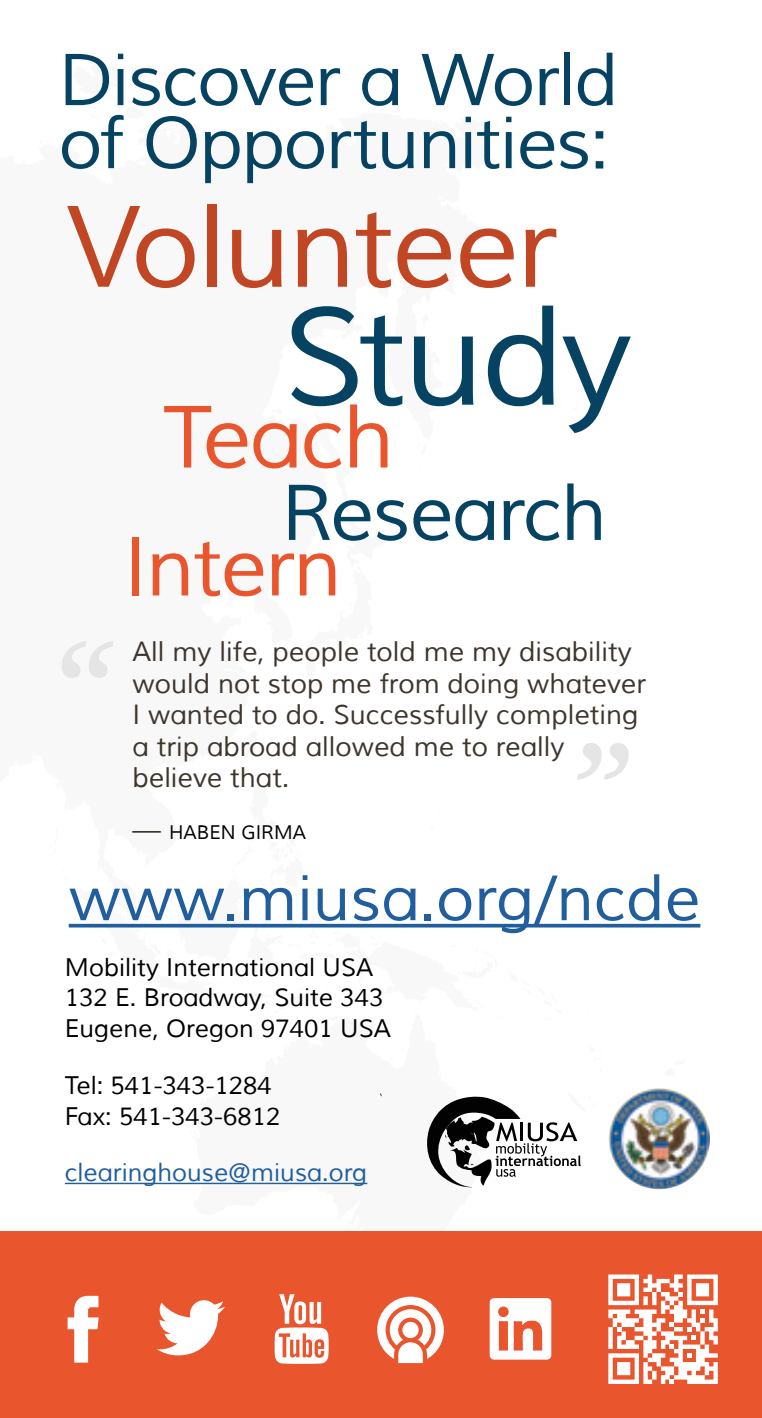
<style>
.page{position:relative;width:762px;height:1418px;background:#fff}
.page>*{position:absolute;margin:0;border:0;box-sizing:border-box;transform-origin:0 0}
.t1{font:135.9px "Muli";letter-spacing:-.02em;color:#064363}
.t2{font:113.4px "Muli";letter-spacing:-.02em;color:#c14624}
.t3{font:86.4px "Muli";letter-spacing:-.02em;color:#e9552d}
.t4{font:81.9px "Muli";letter-spacing:-.02em;color:#e9552d}
.t5{font:77.4px "Muli";letter-spacing:-.02em;color:#064363}
.t6{font:72px/63px "Muli";letter-spacing:-.02em;color:#064363}
.t7{font:63px "Muli";color:#215e9e}
.t8{font:27px/31.5px "Muli";color:#3e362d}
.t9{font:24.75px/29.2px "Muli";color:#000}
.t10{font:24.75px "Muli";color:#215e9e}
.t11{font:19.12px "Muli";color:#000101}
.s1{font-size:27px;color:#3e362d}
</style>
<div class="page">
<div style="left:0;top:1231px;width:761px;height:187px;background:#e9552d"></div>
<svg style="left:62px;top:641px;width:51px;height:37px"></svg>
<svg style="left:577px;top:743px;width:51px;height:37px"></svg>
<hr style="left:69px;top:924px;width:631px;height:3px;background:#215e9e">
<hr style="left:65px;top:1182px;width:302px;height:2px;background:#215e9e">
<svg style="left:427px;top:1096px;width:154px;height:91px"></svg>
<img style="left:608px;top:1088px;width:101px;height:101px;border-radius:51px">
<svg style="left:68px;top:1295px;width:31px;height:67px"></svg>
<svg style="left:157px;top:1300px;width:68px;height:55px"></svg>
<svg style="left:274px;top:1294px;width:54px;height:69px"></svg>
<svg style="left:377px;top:1296px;width:67px;height:67px"></svg>
<svg style="left:489px;top:1298px;width:62px;height:61px"></svg>
<svg style="left:608px;top:1274px;width:109px;height:109px"></svg>
<h1 class="t6" style="left:59px;top:50px;width:560px">Discover a World of Opportunities:</h1>
<h2 class="t2" style="left:67px;top:178px;width:492px">Volunteer</h2>
<h2 class="t1" style="left:282px;top:275px;width:351px">Study</h2>
<h2 class="t3" style="left:163px;top:385px;width:233px">Teach</h2>
<h2 class="t5" style="left:281px;top:466px;width:327px">Research</h2>
<h2 class="t4" style="left:124px;top:517px;width:219px">Intern</h2>
<p class="t8" style="left:132px;top:636px;width:515px">All my life, people told me my disability would not stop me from doing whatever<br>I wanted to do. Successfully completing a trip abroad allowed me to really believe that.</p>
<p class="t11" style="left:132px;top:820px;width:175px"><span class="s1">—</span> HABEN GIRMA</p>
<h3 class="t7" style="left:69px;top:860px;width:633px">www.miusa.org/ncde</h3>
<h4 class="t9" style="left:65px;top:953px;width:320px">Mobility International USA<br>132 E. Broadway, Suite 343</h4>
<h4 class="t9" style="left:65px;top:1014px;width:327px">Eugene, Oregon 97401 USA</h4>
<h4 class="t9" style="left:65px;top:1069px;width:217px;line-height:31.5px">Tel: 541-343-1284<br>Fax: 541-343-6812</h4>
<h4 class="t10" style="left:65px;top:1157px;width:304px">clearinghouse@miusa.org</h4>
</div>
